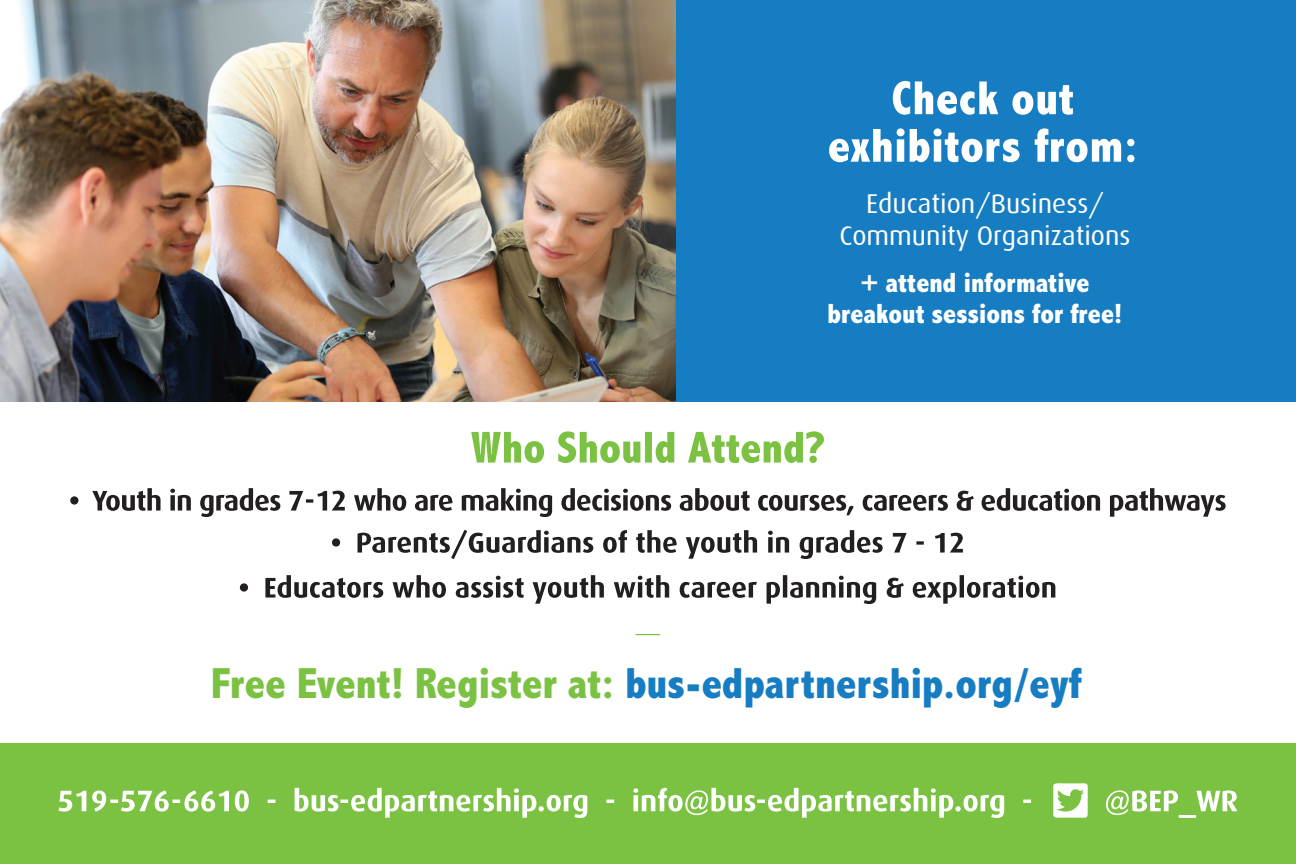
<style>
.page{position:relative;width:1296px;height:864px;background:#fff}
.page>*{position:absolute;margin:0;border:0;box-sizing:border-box;transform-origin:0 0}
.t1{font:800 condensed 43.8px "Abadi MT Pro";color:#177dc2}
.t2{font:800 condensed 28.2px/31.5px "Abadi MT Pro";color:#fff;text-align:center}
.t3{font:27.3px/32.7px "Dax";color:#fff;text-align:center}
.s1{color:#7bc142}
</style>
<div class="page">
<svg style="left:240px;top:575px;width:815px;height:29px"></svg>
<svg style="left:332px;top:530px;width:631px;height:29px"></svg>
<svg style="left:70px;top:488px;width:1156px;height:29px"></svg>
<svg style="left:471px;top:431px;width:353px;height:32px"></svg>
<div style="left:0;top:743px;width:1296px;height:121px;background:#7bc142"></div>
<div style="left:676px;top:0;width:620px;height:401px;background:#177dc2"></div>
<img style="left:0;top:0;width:676px;height:401px">
<svg style="left:58px;top:783px;width:1179px;height:35px"></svg>
<svg style="left:829px;top:128px;width:305px;height:34px"></svg>
<svg style="left:893px;top:81px;width:180px;height:34px"></svg>
<svg style="left:636px;top:634px;width:24px;height:1px"></svg>
<p class="t3" style="left:839px;top:187px;width:293px">Education/Business/<br>Community Organizations</p>
<p class="t2" style="left:827px;top:267px;width:297px">+ attend informative breakout sessions for free!</p>
<p class="t1" style="left:211px;top:660px;width:872px"><span class="s1">Free Event! Register at:</span> bus-edpartnership.org/eyf</p>
</div>
